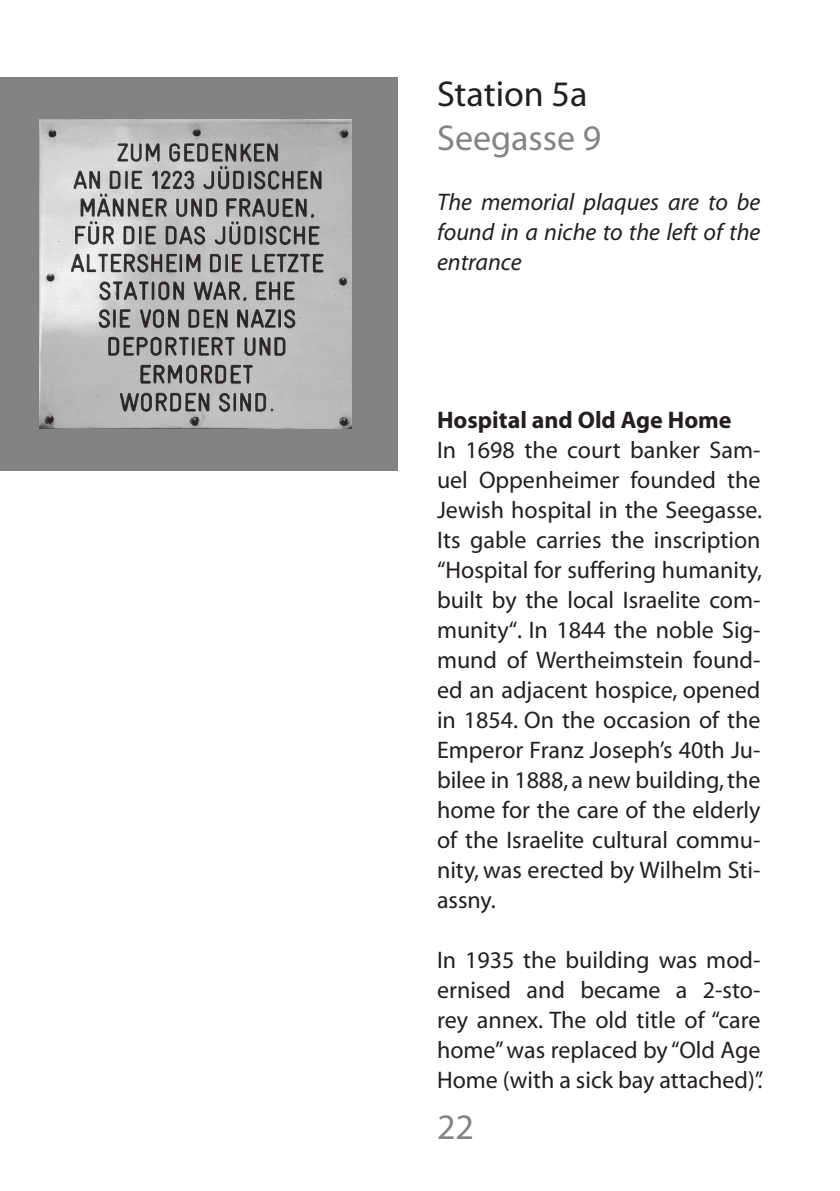
<style>
.page{position:relative;width:840px;height:1191px;background:#fff}
.page>*{position:absolute;margin:0;border:0;box-sizing:border-box;transform-origin:0 0}
.t1{font:36px "Myriad";color:#848486}
.t2{font:36px "Myriad";color:#241f1f}
.t3{font:24px/30px "Myriad";color:#241f1f;text-align:justify}
.t4{font:italic 24px/30px "Myriad";color:#241f1f;text-align:justify}
.t5{font:700 24px "Myriad";color:#241f1f}
</style>
<div class="page">
<div style="left:0;top:77px;width:397px;height:394px;background:#838284"></div>
<img style="left:40px;top:119px;width:311px;height:309px">
<h1 class="t2" style="left:437px;top:76px;width:152px">Station 5a</h1>
<h1 class="t1" style="left:437px;top:120px;width:166px">Seegasse 9</h1>
<p class="t4" style="left:437px;top:188px;width:325px">The memorial plaques are to be found in a niche to the left of the entrance</p>
<p class="t5" style="left:437px;top:407px;width:296px">Hospital and Old Age Home</p>
<p class="t3" style="left:437px;top:435px;width:326px">In 1698 the court banker Sam&shy;uel Oppenheimer founded the Jewish hospital in the Seegasse.<br>Its gable carries the inscription “Hospital for suffering humanity, built by the local Israelite com&shy;munity“. In 1844 the noble Sig&shy;mund of Wertheimstein found&shy;ed an adjacent hospice, opened in 1854. On the occasion of the Emperor Franz Joseph’s 40th Ju&shy;bilee in 1888, a new building, the home for the care of the elderly of the Israelite cultural commu&shy;nity, was erected by Wilhelm Sti&shy;assny.</p>
<p class="t3" style="left:437px;top:945px;width:327px">In 1935 the building was mod&shy;ernised and became a 2-sto&shy;rey annex. The old title of “care home” was replaced by “Old Age Home (with a sick bay attached)”.</p>
<h1 class="t1" style="left:437px;top:1108px;width:38px">22</h1>
</div>
